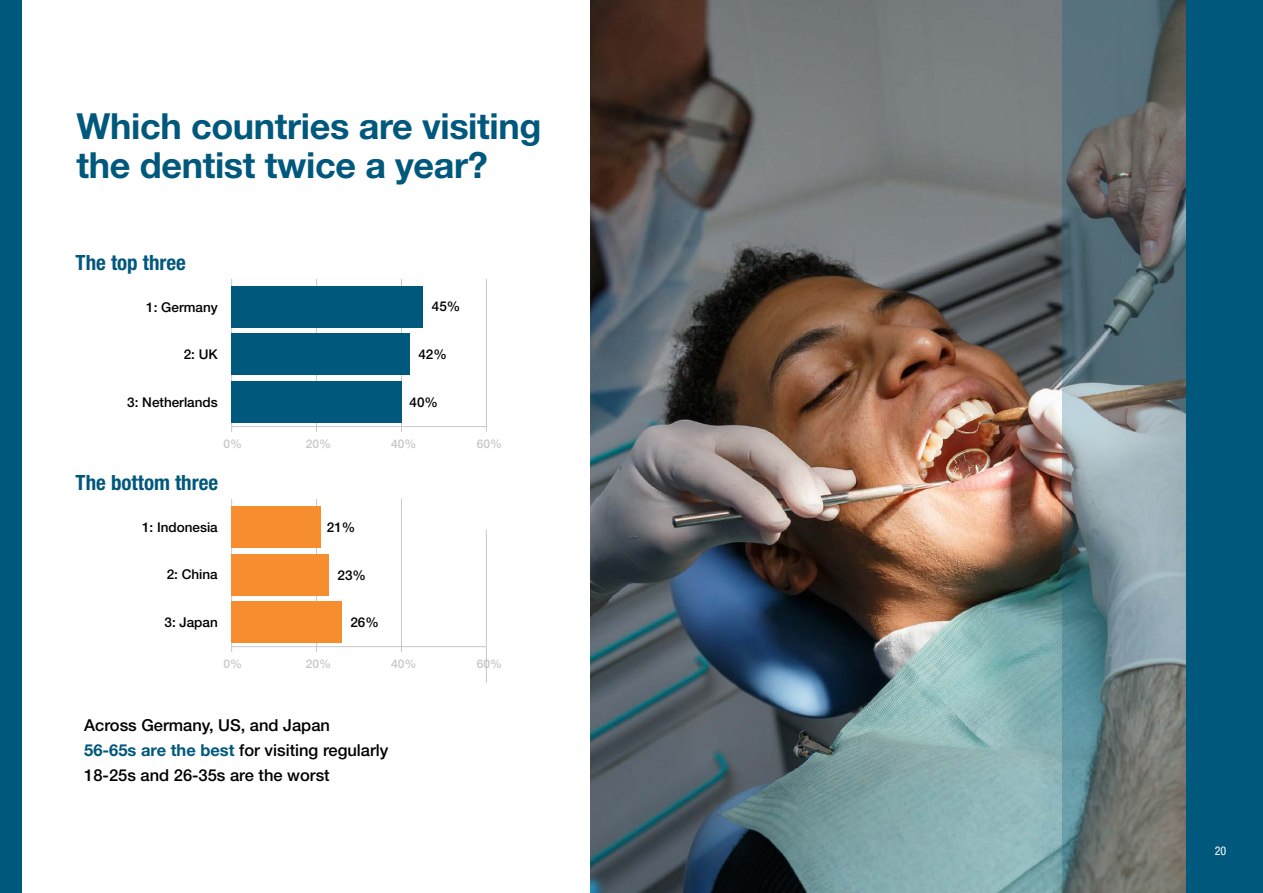
<style>
.page{position:relative;width:1263px;height:893px;background:#fff}
.page>*{position:absolute;margin:0;border:0;box-sizing:border-box;transform-origin:0 0}
.t1{font:700 36px/39px "Helvetica Neue LT Std";letter-spacing:-.01em;color:#00587c}
.t2{font:700 condensed 21px "Helvetica Neue LT Std";color:#00587c}
.t3{font:500 16.5px/25.2px "Helvetica Neue LT Std";color:#000}
.t4{font:500 13.5px "Helvetica Neue LT Std";color:#000}
.t5{font:500 12px "Helvetica Neue LT Std";color:#c7c7c7}
.t6{font:condensed 12px "Helvetica Neue LT Std";color:#fff}
.s1{font-weight:700;color:#00587c}
</style>
<div class="page">
<img style="left:591px;top:0;width:471px;height:893px">
<div style="left:1186px;top:0;width:77px;height:893px;background:#00587c"></div>
<hr style="left:231px;top:426px;width:256px;height:1px;background:#c7c7c7">
<hr style="left:231px;top:646px;width:256px;height:1px;background:#c7c7c7">
<hr style="left:316px;top:279px;width:1px;height:153px;background:#c7c7c7">
<hr style="left:316px;top:499px;width:1px;height:153px;background:#c7c7c7">
<hr style="left:231px;top:279px;width:1px;height:153px;background:#c7c7c7">
<hr style="left:231px;top:499px;width:1px;height:153px;background:#c7c7c7">
<hr style="left:401px;top:279px;width:1px;height:153px;background:#c7c7c7">
<hr style="left:401px;top:499px;width:1px;height:153px;background:#c7c7c7">
<hr style="left:486px;top:279px;width:1px;height:153px;background:#c7c7c7">
<hr style="left:486px;top:530px;width:1px;height:153px;background:#c7c7c7">
<div style="left:231px;top:286px;width:192px;height:41px;background:#00587c"></div>
<div style="left:231px;top:333px;width:179px;height:42px;background:#00587c"></div>
<div style="left:231px;top:381px;width:170px;height:42px;background:#00587c"></div>
<div style="left:231px;top:506px;width:90px;height:42px;background:#f68d2e"></div>
<div style="left:231px;top:554px;width:98px;height:41px;background:#f68d2e"></div>
<div style="left:231px;top:601px;width:111px;height:42px;background:#f68d2e"></div>
<svg style="left:1062px;top:0;width:124px;height:893px;background:#6d7d81"></svg>
<div style="left:0;top:0;width:21px;height:893px;background:#00587c"></div>
<h1 class="t1" style="left:77px;top:106px;width:466px">Which countries are visiting the dentist twice a year?</h1>
<p class="t2" style="left:76px;top:250px;width:112px">The top three</p>
<p class="t4" style="left:146px;top:299px;width:73px">1: Germany</p>
<p class="t4" style="left:184px;top:346px;width:36px">2: UK</p>
<p class="t4" style="left:127px;top:394px;width:92px">3: Netherlands</p>
<p class="t4" style="left:432px;top:299px;width:30px">45%</p>
<p class="t4" style="left:418px;top:346px;width:30px">42%</p>
<p class="t4" style="left:410px;top:394px;width:30px">40%</p>
<p class="t5" style="left:223px;top:437px;width:20px">0%</p>
<p class="t5" style="left:306px;top:437px;width:27px">20%</p>
<p class="t5" style="left:391px;top:437px;width:27px">40%</p>
<p class="t5" style="left:477px;top:437px;width:27px">60%</p>
<p class="t2" style="left:76px;top:470px;width:144px">The bottom three</p>
<p class="t4" style="left:142px;top:519px;width:77px">1: Indonesia</p>
<p class="t4" style="left:167px;top:566px;width:53px">2: China</p>
<p class="t4" style="left:165px;top:614px;width:55px">3: Japan</p>
<p class="t4" style="left:327px;top:519px;width:30px">21%</p>
<p class="t4" style="left:338px;top:567px;width:30px">23%</p>
<p class="t4" style="left:350px;top:614px;width:30px">26%</p>
<p class="t5" style="left:223px;top:657px;width:20px">0%</p>
<p class="t5" style="left:306px;top:657px;width:27px">20%</p>
<p class="t5" style="left:391px;top:657px;width:27px">40%</p>
<p class="t5" style="left:477px;top:657px;width:27px">60%</p>
<p class="t3" style="left:84px;top:712px;width:306px">Across Germany, US, and Japan<br><span class="s1">56-65s are the best</span> for visiting regularly<br>18-25s and 26-35s are the worst</p>
<p class="t6" style="left:1215px;top:843px;width:13px">20</p>
</div>
